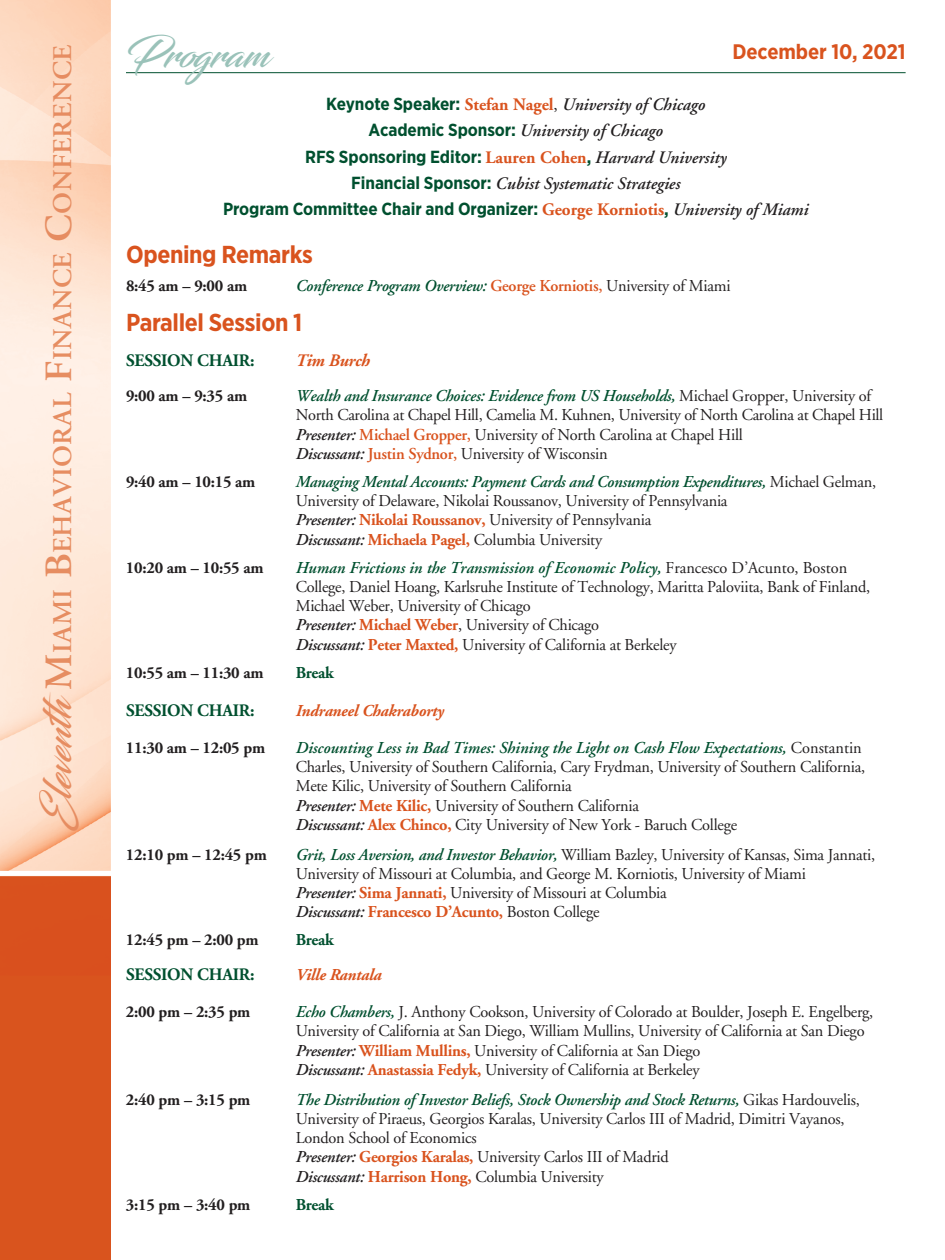
<style>
.page{position:relative;width:945px;height:1260px;background:#fff}
.page>*{position:absolute;margin:0;border:0;box-sizing:border-box;transform-origin:0 0}
.t1{font:38.5px "Blacksword";letter-spacing:-.01em;color:#9ac2b9}
.t2{font:600 26.95px "Adobe Garamond LT";letter-spacing:.015em;color:#e68c60}
.t3{font:700 24.5px "Gotham Narrow";letter-spacing:-.015em;color:#d9531e}
.t4{font:700 21px "Gotham Narrow";letter-spacing:-.005em;color:#d9531e}
.t5{font:italic 600 17.5px/26.2px "Adobe Garamond LT";color:#221f20;text-align:center}
.t6{font:700 17.5px "Gotham Narrow";letter-spacing:-.005em;color:#00502f}
.t7{font:700 17.5px "Adobe Garamond LT";letter-spacing:-.015em;color:#00502f}
.t8{font:italic 700 17.5px "Adobe Garamond LT";letter-spacing:-.015em;color:#d9531e}
.t9{font:16.62px/19.2px "Adobe Garamond LT";letter-spacing:-.015em;color:#221f20}
.t10{font:700 16.62px "Adobe Garamond LT";letter-spacing:-.015em;color:#221f20}
.t11{font:italic 600 16.62px "Adobe Garamond LT";letter-spacing:-.015em;color:#00502f}
.t12{font:italic 700 16.62px "Adobe Garamond LT";letter-spacing:-.015em;color:#d9531e}
.t13{font:700 16.62px "Adobe Garamond LT";letter-spacing:-.015em;color:#00502f}
.s1{font-family:"Blacksword";font-weight:400;font-size:38.5px}
.s2{font-size:38.5px}
.s3{font-family:"Gotham Narrow";font-weight:700;font-style:normal;color:#00502f}
.s4{font-weight:700;font-style:normal;color:#d9531e}
.s5{font-weight:400;font-style:normal}
.s6{font-family:"Adobe Garamond LT";color:#d9531e}
.s7{font-family:"Adobe Garamond LT";font-weight:600;font-style:italic;color:#221f20}
.s8{font-style:normal;color:#d9531e}
.s9{font-weight:400;font-style:normal;color:#221f20}
.s10{font-weight:600;font-style:italic;color:#00502f}
.s11{font-weight:600;font-style:italic}
.s12{font-weight:600;color:#d9531e}
.s13{font-weight:700;color:#d9531e}
</style>
<div class="page">
<img style="left:0;top:0;width:111px;height:1260px">
<hr style="left:126px;top:72px;width:780px;height:1px;background:#00502f">
<h2 class="t2" style="left:47px;top:831px;width:788px;rotate:-90deg"><span class="s1">Eleventh</span> <span class="s2">M</span>iami <span class="s2">B</span>ehavioral <span class="s2">F</span>inance <span class="s2">C</span>onference</h2>
<h1 class="t1" style="left:126px;top:31px;width:145px">Program</h1>
<p class="t4" style="left:732px;top:38px;width:175px">December 10, 2021</p>
<p class="t5" style="left:326px;top:91px;width:381px"><span class="s3">Keynote Speaker:</span> <span class="s4">Stefan Nagel</span><span class="s5">,</span> University of Chicago<br><span class="s3">Academic Sponsor:</span> University of Chicago</p>
<p class="t6" style="left:305px;top:145px;width:423px">RFS Sponsoring Editor: <span class="s6">Lauren Cohen</span>, <span class="s7">Harvard University</span></p>
<p class="t5" style="left:351px;top:170px;width:330px"><span class="s3">Financial Sponsor:</span> Cubist Systematic Strategies</p>
<p class="t6" style="left:223px;top:198px;width:587px">Program Committee Chair and Organizer: <span class="s6">George Korniotis</span>, <span class="s7">University of Miami</span></p>
<h3 class="t3" style="left:126px;top:238px;width:189px">Opening Remarks</h3>
<p class="t10" style="left:126px;top:276px;width:123px">8:45 am – 9:00 am</p>
<p class="t11" style="left:296px;top:276px;width:436px">Conference Program Overview: <span class="s8">George Korniotis,</span> <span class="s9">University of Miami</span></p>
<h3 class="t3" style="left:126px;top:307px;width:178px">Parallel Session 1</h3>
<p class="t7" style="left:126px;top:350px;width:130px">SESSION CHAIR:</p>
<p class="t8" style="left:296px;top:350px;width:76px">Tim Burch</p>
<p class="t10" style="left:126px;top:386px;width:123px">9:00 am – 9:35 am</p>
<p class="t9" style="left:296px;top:386px;width:589px"><span class="s10">Wealth and Insurance Choices: Evidence from US Households,</span> Michael Gropper, University of North Carolina at Chapel Hill, Camelia M. Kuhnen, University of North Carolina at Chapel Hill <span class="s11">Presenter:</span> <span class="s12">Michael Gropper,</span> University of North Carolina at Chapel Hill<br><span class="s11">Discussant:</span> <span class="s12">Justin Sydnor,</span> University of Wisconsin</p>
<p class="t10" style="left:126px;top:472px;width:131px">9:40 am – 10:15 am</p>
<p class="t9" style="left:296px;top:472px;width:582px"><span class="s10">Managing Mental Accounts: Payment Cards and Consumption Expenditures,</span> Michael Gelman, University of Delaware, Nikolai Roussanov, University of Pennsylvania<br><span class="s11">Presenter:</span> <span class="s13">Nikolai Roussanov,</span> University of Pennsylvania<br><span class="s11">Discussant:</span> <span class="s13">Michaela Pagel,</span> Columbia University</p>
<p class="t10" style="left:126px;top:557px;width:139px">10:20 am – 10:55 am</p>
<p class="t9" style="left:296px;top:558px;width:576px"><span class="s10">Human Frictions in the Transmission of Economic Policy,</span> Francesco D’Acunto, Boston College, Daniel Hoang, Karlsruhe Institute of Technology, Maritta Paloviita, Bank of Finland, Michael Weber, University of Chicago<br><span class="s11">Presenter:</span> <span class="s13">Michael Weber</span>, University of Chicago<br><span class="s11">Discussant:</span> <span class="s13">Peter Maxted,</span> University of California at Berkeley</p>
<p class="t10" style="left:126px;top:662px;width:139px">10:55 am – 11:30 am</p>
<p class="t13" style="left:296px;top:662px;width:40px">Break</p>
<p class="t7" style="left:126px;top:700px;width:130px">SESSION CHAIR:</p>
<p class="t12" style="left:296px;top:701px;width:150px">Indraneel Chakraborty</p>
<p class="t10" style="left:126px;top:738px;width:141px">11:30 am – 12:05 pm</p>
<p class="t9" style="left:296px;top:738px;width:571px"><span class="s10">Discounting Less in Bad Times: Shining the Light on Cash Flow Expectations,</span> Constantin Charles, University of Southern California, Cary Frydman, University of Southern California, Mete Kilic, University of Southern California<br><span class="s11">Presenter:</span> <span class="s13">Mete Kilic,</span> University of Southern California<br><span class="s11">Discussant:</span> <span class="s13">Alex Chinco,</span> City University of New York - Baruch College</p>
<p class="t10" style="left:126px;top:844px;width:142px">12:10 pm – 12:45 pm</p>
<p class="t9" style="left:296px;top:845px;width:581px"><span class="s10">Grit, Loss Aversion, and Investor Behavior,</span> William Bazley, University of Kansas, Sima Jannati, University of Missouri at Columbia, and George M. Korniotis, University of Miami<br><span class="s11">Presenter:</span> <span class="s13">Sima Jannati,</span> University of Missouri at Columbia<br><span class="s11">Discussant:</span> <span class="s13">Francesco D’Acunto,</span> Boston College</p>
<p class="t10" style="left:126px;top:930px;width:134px">12:45 pm – 2:00 pm</p>
<p class="t13" style="left:296px;top:930px;width:40px">Break</p>
<p class="t7" style="left:126px;top:964px;width:130px">SESSION CHAIR:</p>
<p class="t12" style="left:296px;top:965px;width:87px">Ville Rantala</p>
<p class="t10" style="left:126px;top:1002px;width:126px">2:00 pm – 2:35 pm</p>
<p class="t9" style="left:296px;top:1002px;width:579px"><span class="s10">Echo Chambers,</span> J. Anthony Cookson, University of Colorado at Boulder, Joseph E. Engelberg, University of California at San Diego, William Mullins, University of California at San Diego <span class="s11">Presenter:</span> <span class="s13">William Mullins,</span> University of California at San Diego<br><span class="s11">Discussant:</span> <span class="s13">Anastassia Fedyk,</span> University of California at Berkeley</p>
<p class="t10" style="left:126px;top:1089px;width:126px">2:40 pm – 3:15 pm</p>
<p class="t9" style="left:296px;top:1090px;width:566px"><span class="s10">The Distribution of Investor Beliefs, Stock Ownership and Stock Returns,</span> Gikas Hardouvelis, University of Piraeus, Georgios Karalas, University Carlos III of Madrid, Dimitri Vayanos, London School of Economics<br><span class="s11">Presenter:</span> <span class="s13">Georgios Karalas,</span> University Carlos III of Madrid<br><span class="s11">Discussant:</span> <span class="s13">Harrison Hong,</span> Columbia University</p>
<p class="t10" style="left:126px;top:1194px;width:126px">3:15 pm – 3:40 pm</p>
<p class="t13" style="left:296px;top:1194px;width:40px">Break</p>
</div>
